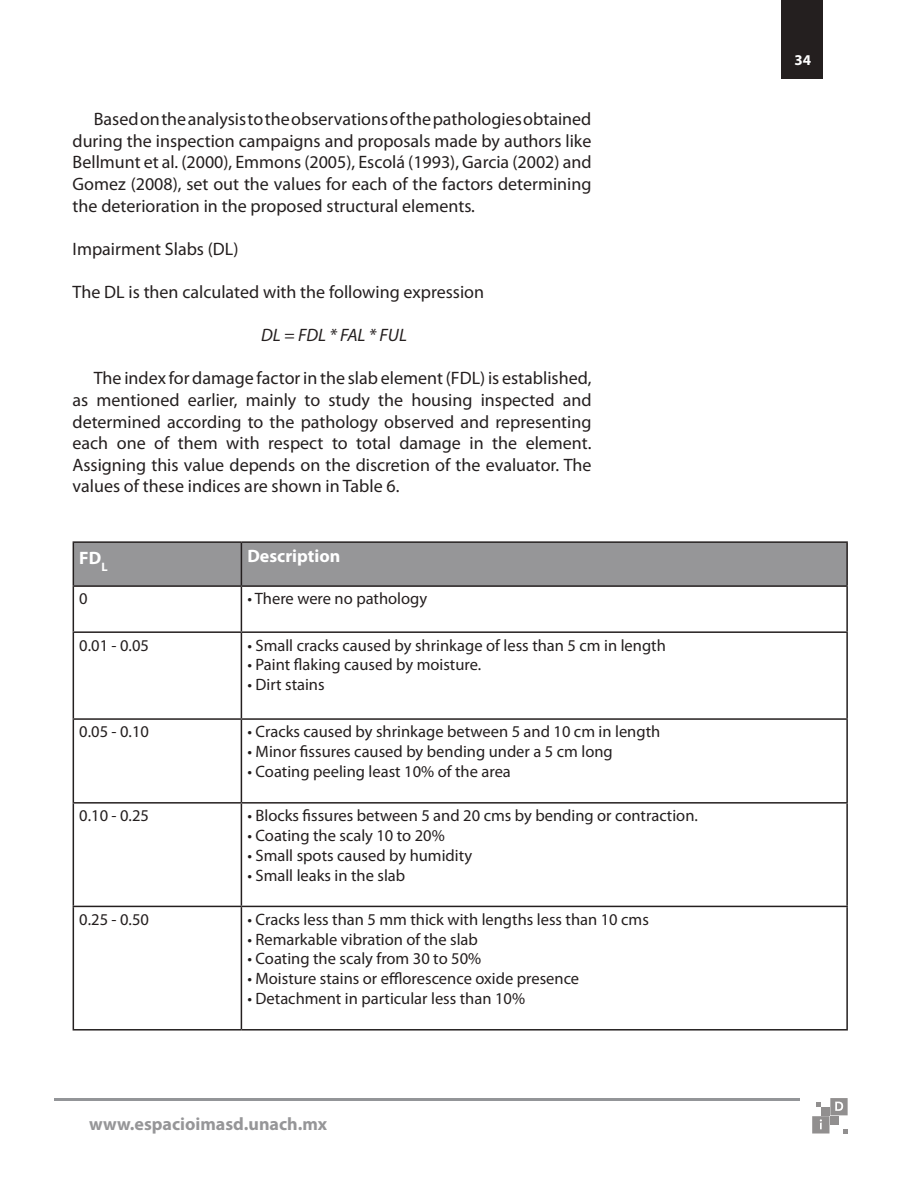
<style>
.page{position:relative;width:918px;height:1188px;background:#fff}
.page>*{position:absolute;margin:0;border:0;box-sizing:border-box;transform-origin:0 0}
.t1{font:18px/21.6px "Myriad Pro";color:#241f1f;text-align:justify}
.t2{font:700 18px "Myriad Pro";color:#969698}
.t3{font:italic 18px "Myriad Pro";color:#241f1f}
.t4{font:700 18px "Myriad Pro";color:#fff}
.t5{font:16.5px "Myriad Pro";color:#241f1f}
.t6{font:700 15px "Myriad Pro";color:#fff}
</style>
<div class="page">
<div style="left:782px;top:0;width:41px;height:78px;background:#241f1f"></div>
<hr style="left:54px;top:1098px;width:745px;height:3px;background:#939598">
<svg style="left:812px;top:1098px;width:36px;height:36px"></svg>
<div style="left:74px;top:543px;width:772px;height:42px;background:#969698"></div>
<hr style="left:73px;top:587px;width:1px;height:44px;background:#241f1f">
<hr style="left:241px;top:587px;width:1px;height:44px;background:#241f1f">
<hr style="left:846px;top:587px;width:2px;height:44px;background:#241f1f">
<hr style="left:73px;top:631px;width:168px;height:2px;background:#241f1f">
<hr style="left:73px;top:633px;width:1px;height:85px;background:#241f1f">
<hr style="left:241px;top:631px;width:607px;height:2px;background:#241f1f">
<hr style="left:241px;top:633px;width:1px;height:85px;background:#241f1f">
<hr style="left:846px;top:633px;width:2px;height:85px;background:#241f1f">
<hr style="left:73px;top:718px;width:168px;height:2px;background:#241f1f">
<hr style="left:73px;top:720px;width:1px;height:82px;background:#241f1f">
<hr style="left:241px;top:718px;width:607px;height:2px;background:#241f1f">
<hr style="left:241px;top:720px;width:1px;height:82px;background:#241f1f">
<hr style="left:846px;top:720px;width:2px;height:82px;background:#241f1f">
<hr style="left:73px;top:802px;width:168px;height:2px;background:#241f1f">
<hr style="left:73px;top:804px;width:1px;height:102px;background:#241f1f">
<hr style="left:241px;top:802px;width:607px;height:2px;background:#241f1f">
<hr style="left:241px;top:804px;width:1px;height:102px;background:#241f1f">
<hr style="left:846px;top:804px;width:2px;height:102px;background:#241f1f">
<hr style="left:73px;top:906px;width:168px;height:1px;background:#241f1f">
<hr style="left:73px;top:907px;width:1px;height:122px;background:#241f1f">
<hr style="left:241px;top:906px;width:607px;height:1px;background:#241f1f">
<hr style="left:241px;top:907px;width:1px;height:122px;background:#241f1f">
<hr style="left:846px;top:907px;width:2px;height:122px;background:#241f1f">
<hr style="left:73px;top:1029px;width:168px;height:2px;background:#241f1f">
<hr style="left:241px;top:1029px;width:607px;height:2px;background:#241f1f">
<hr style="left:73px;top:541px;width:168px;height:2px;background:#241f1f">
<hr style="left:73px;top:543px;width:1px;height:42px;background:#241f1f">
<hr style="left:241px;top:541px;width:607px;height:2px;background:#241f1f">
<hr style="left:241px;top:543px;width:1px;height:42px;background:#241f1f">
<hr style="left:846px;top:543px;width:2px;height:42px;background:#241f1f">
<hr style="left:73px;top:585px;width:168px;height:2px;background:#241f1f">
<hr style="left:241px;top:585px;width:607px;height:2px;background:#241f1f">
<p class="t1" style="left:73px;top:108px;width:520px;text-indent:21px">Based on the analysis to the observations of the pathologies obtained during the inspection campaigns and proposals made by authors like Bellmunt et al. (2000), Emmons (2005), Escolá (1993), Garcia (2002) and Gomez (2008), set out the values for each of the factors determining the deterioration in the proposed structural elements.</p>
<p class="t1" style="left:73px;top:238px;width:167px">Impairment Slabs (DL)</p>
<p class="t1" style="left:73px;top:281px;width:413px">The DL is then calculated with the following expression</p>
<p class="t3" style="left:261px;top:324px;width:147px">DL = FDL * FAL * FUL</p>
<p class="t1" style="left:73px;top:367px;width:520px;text-indent:21px">The index for damage factor in the slab element (FDL) is established, as mentioned earlier, mainly to study the housing inspected and determined according to the pathology observed and representing each one of them with respect to total damage in the element.<br>Assigning this value depends on the discretion of the evaluator. The values of these indices are shown in Table 6.</p>
<p class="t4" style="left:79px;top:546px;width:30px">FD<sub>L</sub></p>
<p class="t4" style="left:247px;top:544px;width:94px">Description</p>
<p class="t5" style="left:79px;top:589px;width:10px">0</p>
<p class="t5" style="left:247px;top:589px;width:181px">• There were no pathology</p>
<p class="t5" style="left:79px;top:635px;width:71px">0.01 - 0.05</p>
<p class="t5" style="left:247px;top:635px;width:420px">• Small cracks caused by shrinkage of less than 5 cm in length</p>
<p class="t5" style="left:247px;top:655px;width:235px">• Paint flaking caused by moisture.</p>
<p class="t5" style="left:247px;top:674px;width:79px">• Dirt stains</p>
<p class="t5" style="left:79px;top:722px;width:71px">0.05 - 0.10</p>
<p class="t5" style="left:247px;top:722px;width:414px">• Cracks caused by shrinkage between 5 and 10 cm in length</p>
<p class="t5" style="left:247px;top:742px;width:367px">• Minor fissures caused by bending under a 5 cm long</p>
<p class="t5" style="left:247px;top:761px;width:265px">• Coating peeling least 10% of the area</p>
<p class="t5" style="left:79px;top:806px;width:71px">0.10 - 0.25</p>
<p class="t5" style="left:247px;top:806px;width:452px">• Blocks fissures between 5 and 20 cms by bending or contraction.</p>
<p class="t5" style="left:247px;top:825px;width:199px">• Coating the scaly 10 to 20%</p>
<p class="t5" style="left:247px;top:845px;width:226px">• Small spots caused by humidity</p>
<p class="t5" style="left:247px;top:865px;width:159px">• Small leaks in the slab</p>
<p class="t5" style="left:79px;top:909px;width:71px">0.25 - 0.50</p>
<p class="t5" style="left:247px;top:909px;width:403px">• Cracks less than 5 mm thick with lengths less than 10 cms</p>
<p class="t5" style="left:247px;top:929px;width:232px">• Remarkable vibration of the slab</p>
<p class="t5" style="left:247px;top:949px;width:235px">• Coating the scaly from 30 to 50%</p>
<p class="t5" style="left:247px;top:968px;width:333px">• Moisture stains or efflorescence oxide presence</p>
<p class="t5" style="left:247px;top:988px;width:279px">• Detachment in particular less than 10%</p>
<p class="t2" style="left:89px;top:1112px;width:240px">www.espacioimasd.unach.mx</p>
<p class="t6" style="left:795px;top:50px;width:18px">34</p>
</div>
